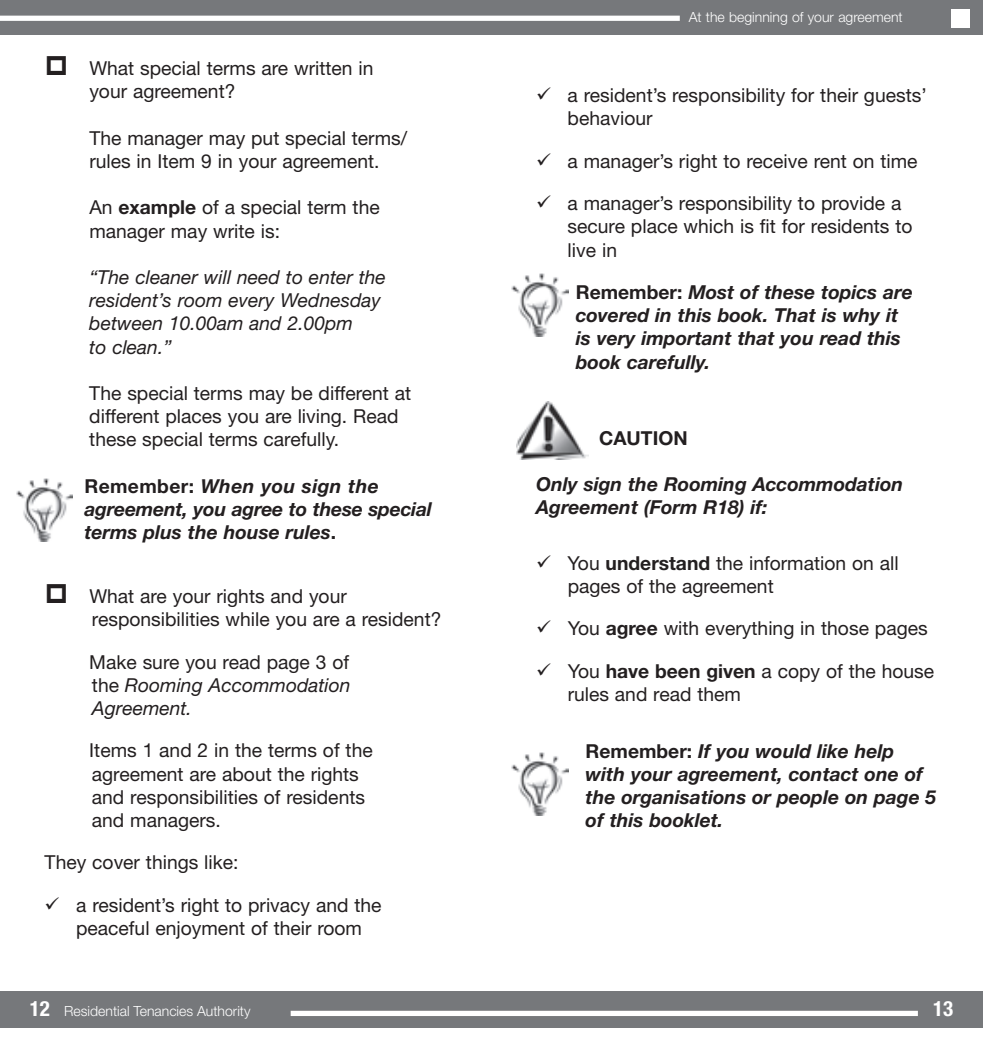
<style>
.page{position:relative;width:983px;height:1042px;background:#fff}
.page>*{position:absolute;margin:0;border:0;box-sizing:border-box;transform-origin:0 0}
.t1{font:700 condensed 21px "Helvetica Neue";color:#fff}
.t2{font:19.25px/23.3px "Helvetica Neue";color:#231f20}
.t3{font:italic 700 19.25px/23.3px "Helvetica Neue";color:#231f20}
.t4{font:italic 19.25px/23.3px "Helvetica Neue";color:#231f20}
.t5{font:700 19.25px "Helvetica Neue";color:#231f20}
.t6{font:300 14px "Helvetica Neue";color:#fff}
.s1{font-weight:700}
.s2{font-style:normal}
.s3{font-weight:700;font-stretch:condensed;font-size:21px}
</style>
<div class="page">
<div style="left:0;top:991px;width:982px;height:37px;background:#76787b"></div>
<div style="left:0;top:0;width:982px;height:35px;background:#76787b"></div>
<div style="left:290px;top:1011px;width:627px;height:5px;background:#fff"></div>
<div style="left:950px;top:9px;width:19px;height:19px;background:#fff"></div>
<div style="left:0;top:16px;width:679px;height:5px;background:#fff"></div>
<img style="left:516px;top:402px;width:72px;height:57px">
<img style="left:16px;top:478px;width:57px;height:64px">
<img style="left:511px;top:752px;width:57px;height:63px">
<img style="left:511px;top:273px;width:57px;height:64px">
<p class="t2" style="left:89px;top:56px;width:285px">What special terms are written in your agreement?</p>
<p class="t2" style="left:89px;top:126px;width:319px">The manager may put special terms/ rules in Item 9 in your agreement.</p>
<p class="t2" style="left:89px;top:196px;width:292px">An <span class="s1">example</span> of a special term the manager may write is:</p>
<p class="t4" style="left:89px;top:265px;width:298px">“The cleaner will need to enter the resident’s room every Wednesday between 10.00am and 2.00pm<br>to clean.”</p>
<p class="t2" style="left:89px;top:381px;width:323px">The special terms may be different at different places you are living. Read these special terms carefully.</p>
<p class="t3" style="left:84px;top:474px;width:349px"><span class="s2">Remember:</span> When you sign the agreement, you agree to these special terms plus the house rules<span class="s2">.</span></p>
<p class="t2" style="left:89px;top:584px;width:353px">What are your rights and your responsibilities while you are a resident?</p>
<p class="t4" style="left:89px;top:650px;width:263px;text-align:justify"><span class="s2">Make sure you read page 3 of the</span> Rooming Accommodation Agreement.</p>
<p class="t2" style="left:89px;top:738px;width:285px">Items 1 and 2 in the terms of the agreement are about the rights and responsibilities of residents and managers.</p>
<p class="t2" style="left:45px;top:850px;width:195px">They cover things like:</p>
<p class="t2" style="left:76px;top:893px;width:307px;text-indent:-31px">✓ a resident’s right to privacy and the peaceful enjoyment of their room</p>
<p class="t6" style="left:688px;top:8px;width:215px">At the beginning of your agreement</p>
<p class="t2" style="left:567px;top:83px;width:360px;text-indent:-31px">✓ a resident’s responsibility for their guests’ behaviour</p>
<p class="t2" style="left:536px;top:149px;width:383px">✓ a manager’s right to receive rent on time</p>
<p class="t2" style="left:567px;top:191px;width:346px;text-indent:-31px">✓ a manager’s responsibility to provide a secure place which is fit for residents to live in</p>
<p class="t3" style="left:575px;top:280px;width:338px"><span class="s2">Remember:</span> Most of these topics are covered in this book. That is why it is very important that you read this book carefully.</p>
<p class="t5" style="left:599px;top:426px;width:90px">CAUTION</p>
<p class="t3" style="left:536px;top:472px;width:368px">Only sign the Rooming Accommodation<br>Agreement (Form R18) if:</p>
<p class="t2" style="left:567px;top:551px;width:332px;text-indent:-32px">✓ You <span class="s1">understand</span> the information on all pages of the agreement</p>
<p class="t2" style="left:536px;top:616px;width:393px">✓ You <span class="s1">agree</span> with everything in those pages</p>
<p class="t2" style="left:567px;top:659px;width:368px;text-indent:-31px">✓ You <span class="s1">have been given</span> a copy of the house rules and read them</p>
<p class="t3" style="left:585px;top:739px;width:352px"><span class="s2">Remember:</span> If you would like help with your agreement, contact one of the organisations or people on page 5 of this booklet.</p>
<p class="t6" style="left:30px;top:1002px;width:222px"><span class="s3">12</span> Residential Tenancies Authority</p>
<p class="t1" style="left:932px;top:996px;width:22px">13</p>
</div>
